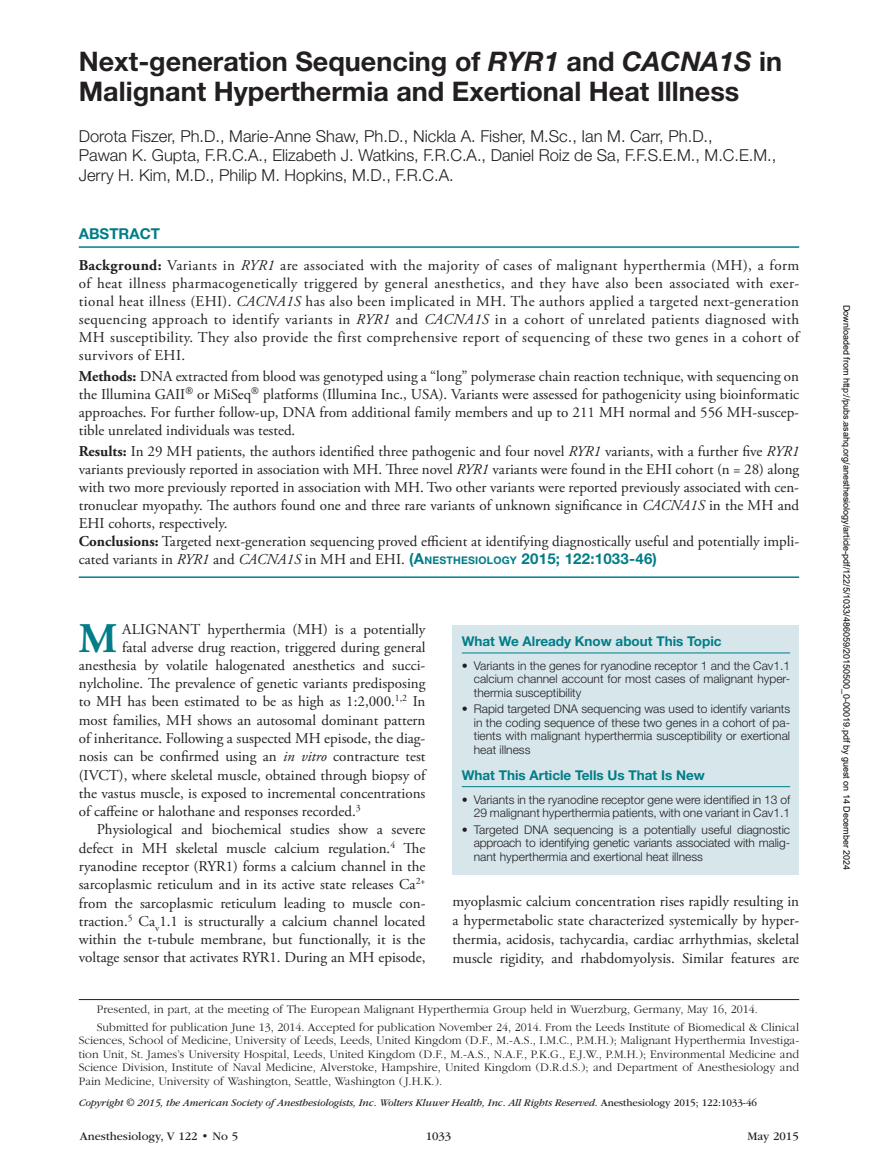
<style>
.page{position:relative;width:878px;height:1175px;background:#fff}
.page>*{position:absolute;margin:0;border:0;box-sizing:border-box;transform-origin:0 0}
.t1{font:700 42.15px "Adobe Garamond Pro";color:#007d88}
.t2{font:700 27px/30px "Helvetica Neue LT Std";color:#231f20}
.t3{font:300 16.5px/19.5px "Helvetica Neue LT Std";color:#231f20}
.t4{font:15px/18px "Adobe Garamond Pro";color:#231f20;text-align:justify}
.t5{font:700 15px "Helvetica Neue LT Std";color:#007d88}
.t6{font:700 13.5px "Helvetica Neue LT Std";color:#007d88}
.t7{font:300 12px/13.5px "ITC Garamond Std";color:#231f20}
.t8{font:300 12px/13.5px "Helvetica Neue LT Std";color:#231f20;text-align:justify}
.t9{font:12px "ITC Garamond Std";color:#231f20}
.t10{font:italic 10.5px "ITC Garamond Std";letter-spacing:-.01em;color:#231f20}
.t11{font:9px "Arial";color:#000}
.s1{font-style:italic}
.s2{font-weight:700}
.s3{font-family:"Helvetica Neue LT Std";font-weight:700;color:#007d88}
.s4{font-family:"Helvetica Neue LT Std";font-weight:700;font-size:10.5px;color:#007d88}
.s5{font-style:normal}
</style>
<div class="page">
<div style="left:452px;top:625px;width:347px;height:249px;background:#d6e6ea"></div>
<hr style="left:462px;top:652px;width:328px;height:1px;background:#007d88">
<hr style="left:462px;top:786px;width:328px;height:1px;background:#007d88">
<hr style="left:79px;top:246px;width:720px;height:2px;background:#007d88">
<hr style="left:79px;top:576px;width:720px;height:2px;background:#007d88">
<hr style="left:79px;top:999px;width:720px;height:1px;background:#231f20">
<h2 class="t2" style="left:79px;top:46px;width:705px">Next-generation Sequencing of <span class="s1">RYR1</span> and <span class="s1">CACNA1S</span> in<br>Malignant Hyperthermia and Exertional Heat Illness</h2>
<p class="t3" style="left:79px;top:126px;width:699px">Dorota Fiszer, Ph.D., Marie-Anne Shaw, Ph.D., Nickla A. Fisher, M.Sc., Ian M. Carr, Ph.D.,<br>Pawan K. Gupta, F.R.C.A., Elizabeth J. Watkins, F.R.C.A., Daniel Roiz de Sa, F.F.S.E.M., M.C.E.M.,<br>Jerry H. Kim, M.D., Philip M. Hopkins, M.D., F.R.C.A.</p>
<p class="t5" style="left:79px;top:224px;width:83px">ABSTRACT</p>
<p class="t4" style="left:79px;top:257px;width:722px"><span class="s2">Background:</span> Variants in <span class="s1">RYR1</span> are associated with the majority of cases of malignant hyperthermia (MH), a form of heat illness pharmacogenetically triggered by general anesthetics, and they have also been associated with exer&shy;tional heat illness (EHI). <span class="s1">CACNA1S</span> has also been implicated in MH. The authors applied a targeted next-generation sequencing approach to identify variants in <span class="s1">RYR1</span> and <span class="s1">CACNA1S</span> in a cohort of unrelated patients diagnosed with MH susceptibility. They also provide the first comprehensive report of sequencing of these two genes in a cohort of survivors of EHI.</p>
<p class="t4" style="left:79px;top:368px;width:722px"><span class="s2">Methods:</span> DNA extracted from blood was genotyped using a “long” polymerase chain reaction technique, with sequencing on the Illumina GAII<sup>®</sup> or MiSeq<sup>®</sup> platforms (Illumina Inc., USA). Variants were assessed for pathogenicity using bioinformatic approaches. For further follow-up, DNA from additional family members and up to 211 MH normal and 556 MH-suscep&shy;tible unrelated individuals was tested.</p>
<p class="t4" style="left:79px;top:443px;width:722px;text-align:left"><span class="s2">Results:</span> In 29 MH patients, the authors identified three pathogenic and four novel <span class="s1">RYR1</span> variants, with a further five <span class="s1">RYR1 </span>variants previously reported in association with MH. Three novel <span class="s1">RYR1</span> variants were found in the EHI cohort (n = 28) along with two more previously reported in association with MH. Two other variants were reported previously associated with cen&shy;tronuclear myopathy. The authors found one and three rare variants of unknown significance in <span class="s1">CACNA1S</span> in the MH and EHI cohorts, respectively.<br><span class="s2">Conclusions:</span> Targeted next-generation sequencing proved efficient at identifying diagnostically useful and potentially impli&shy;cated variants in <span class="s1">RYR1</span> and <span class="s1">CACNA1S</span> in MH and EHI. <span class="s3">(A</span><span class="s4">NESTHESIOLOGY</span> <span class="s3">2015; 122:1033-46)</span></p>
<h1 class="t1" style="left:79px;top:613px;width:40px">M</h1>
<p class="t4" style="left:122px;top:620px;width:305px">ALIGNANT hyperthermia (MH) is a potentially</p>
<p class="t4" style="left:122px;top:638px;width:305px">fatal adverse drug reaction, triggered during general</p>
<p class="t4" style="left:79px;top:656px;width:348px">anesthesia by volatile halogenated anesthetics and succi-</p>
<p class="t4" style="left:79px;top:675px;width:348px">nylcholine. The prevalence of genetic variants predisposing</p>
<p class="t4" style="left:79px;top:693px;width:348px">to MH has been estimated to be as high as 1:2,000.<sup>1,2</sup> In</p>
<p class="t4" style="left:79px;top:711px;width:348px">most families, MH shows an autosomal dominant pattern</p>
<p class="t4" style="left:79px;top:730px;width:348px">of inheritance. Following a suspected MH episode, the diag-</p>
<p class="t4" style="left:79px;top:748px;width:348px">nosis can be confirmed using an <span class="s1">in vitro</span> contracture test</p>
<p class="t4" style="left:79px;top:766px;width:348px">(IVCT), where skeletal muscle, obtained through biopsy of</p>
<p class="t4" style="left:79px;top:784px;width:348px">the vastus muscle, is exposed to incremental concentrations</p>
<p class="t4" style="left:79px;top:803px;width:283px">of caffeine or halothane and responses recorded.<sup>3</sup></p>
<p class="t4" style="left:97px;top:821px;width:330px">Physiological and biochemical studies show a severe</p>
<p class="t4" style="left:79px;top:839px;width:348px">defect in MH skeletal muscle calcium regulation.<sup>4</sup> The</p>
<p class="t4" style="left:79px;top:857px;width:348px">ryanodine receptor (RYR1) forms a calcium channel in the</p>
<p class="t4" style="left:79px;top:876px;width:348px">sarcoplasmic reticulum and in its active state releases Ca<sup>2+</sup></p>
<p class="t4" style="left:79px;top:894px;width:348px">from the sarcoplasmic reticulum leading to muscle con-</p>
<p class="t4" style="left:79px;top:912px;width:348px">traction.<sup>5</sup> Ca<sub>v</sub>1.1 is structurally a calcium channel located</p>
<p class="t4" style="left:79px;top:931px;width:348px">within the t-tubule membrane, but functionally, it is the</p>
<p class="t4" style="left:79px;top:949px;width:348px">voltage sensor that activates RYR1. During an MH episode,</p>
<p class="t6" style="left:462px;top:633px;width:261px">What We Already Know about This Topic</p>
<p class="t8" style="left:474px;top:658px;width:318px;text-indent:-12px">• Variants in the genes for ryanodine receptor 1 and the Cav1.1 calcium channel account for most cases of malignant hyper&shy;thermia susceptibility</p>
<p class="t8" style="left:474px;top:702px;width:318px;text-indent:-12px">• Rapid targeted DNA sequencing was used to identify variants in the coding sequence of these two genes in a cohort of pa&shy;tients with malignant hyperthermia susceptibility or exertional heat illness</p>
<p class="t6" style="left:462px;top:767px;width:244px">What This Article Tells Us That Is New</p>
<p class="t8" style="left:462px;top:792px;width:330px;text-align:right">• Variants in the ryanodine receptor gene were identified in 13 of<br>29 malignant hyperthermia patients, with one variant in Cav1.1</p>
<p class="t8" style="left:474px;top:822px;width:318px;text-indent:-12px">• Targeted DNA sequencing is a potentially useful diagnostic approach to identifying genetic variants associated with malig&shy;nant hyperthermia and exertional heat illness</p>
<p class="t4" style="left:452px;top:892px;width:348px;line-height:19.2px">myoplasmic calcium concentration rises rapidly resulting in a hypermetabolic state characterized systemically by hyper&shy;thermia, acidosis, tachycardia, cardiac arrhythmias, skeletal muscle rigidity, and rhabdomyolysis. Similar features are</p>
<p class="t7" style="left:97px;top:1000px;width:703px;line-height:18px">Presented, in part, at the meeting of The European Malignant Hyperthermia Group held in Wuerzburg, Germany, May 16, 2014.<br>Submitted for publication June 13, 2014. Accepted for publication November 24, 2014. From the Leeds Institute of Biomedical &amp; Clinical</p>
<p class="t7" style="left:79px;top:1033px;width:722px;text-align:justify">Sciences, School of Medicine, University of Leeds, Leeds, United Kingdom (D.F., M.-A.S., I.M.C., P.M.H.); Malignant Hyperthermia Investiga&shy;tion Unit, St. James’s University Hospital, Leeds, United Kingdom (D.F., M.-A.S., N.A.F., P.K.G., E.J.W., P.M.H.); Environmental Medicine and Science Division, Institute of Naval Medicine, Alverstoke, Hampshire, United Kingdom (D.R.d.S.); and Department of Anesthesiology and Pain Medicine, University of Washington, Seattle, Washington (J.H.K.).</p>
<p class="t10" style="left:79px;top:1096px;width:679px">Copyright © 2015, the American Society of Anesthesiologists, Inc. Wolters Kluwer Health, Inc. All Rights Reserved. <span class="s5">Anesthesiology 2015; 122:1033-46</span></p>
<p class="t9" style="left:80px;top:1130px;width:160px">Anesthesiology, V 122 • No 5</p>
<p class="t9" style="left:426px;top:1130px;width:27px">1033</p>
<p class="t9" style="left:747px;top:1130px;width:53px">May 2015</p>
<p class="t11" style="left:850px;top:304px;width:567px;rotate:90deg">Downloaded from http://pubs.asahq.org/anesthesiology/article-pdf/122/5/1033/486059/20150500_0-00019.pdf by guest on 14 December 2024</p>
</div>
